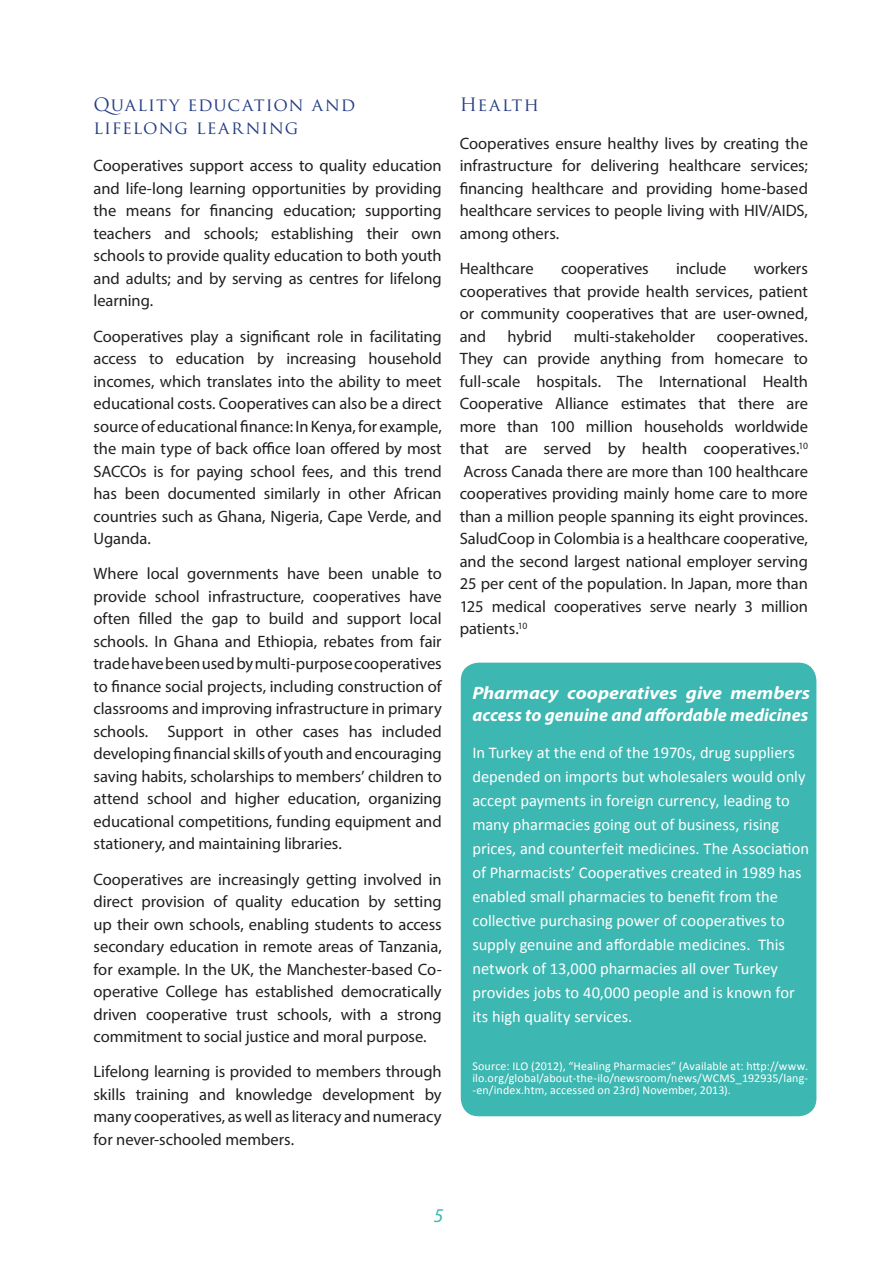
<style>
.page{position:relative;width:893px;height:1263px;background:#fff}
.page>*{position:absolute;margin:0;border:0;box-sizing:border-box;transform-origin:0 0}
.Body_Text{font:italic 19.5px "Myriad Pro";color:#3cb7b1}
.Body_Text-2{font:italic 700 18px/22.5px "Myriad Pro";color:#fff;scale:1.1 1}
.Subtitle{font:18px/22.5px "Trajan Pro";letter-spacing:.05em;color:#253d83}
.Body_Text-3{font:16.5px/22.5px "Myriad Pro";letter-spacing:-.005em;color:#231f20;text-align:justify}
.Main_Quote{font:16.5px/24px "Calibri";color:#fff}
.Main_Quote-2{font:12px/12px "Calibri";letter-spacing:.01em;color:#fff;text-align:justify}
</style>
<div class="page">
<div style="left:461px;top:663px;width:355px;height:453px;background:#3cb7b1;border-radius:18px"></div>
<p class="Subtitle" style="left:94px;top:93px;width:263px">Quality education and lifelong learning</p>
<p class="Body_Text-3" style="left:94px;top:154px;width:350px">Cooperatives support access to quality education and life-long learning opportunities by providing the means for financing education; supporting teachers and schools; establishing their own schools to provide quality education to both youth and adults; and by serving as centres for lifelong learning.</p>
<p class="Body_Text-3" style="left:94px;top:325px;width:350px">Cooperatives play a significant role in facilitating access to education by increasing household incomes, which translates into the ability to meet educational costs. Cooperatives can also be a direct source of educational finance: In Kenya, for example, the main type of back office loan offered by most SACCOs is for paying school fees, and this trend has been documented similarly in other African countries such as Ghana, Nigeria, Cape Verde, and Uganda.</p>
<p class="Body_Text-3" style="left:94px;top:562px;width:350px">Where local governments have been unable to provide school infrastructure, cooperatives have often filled the gap to build and support local schools. In Ghana and Ethiopia, rebates from fair trade have been used by multi-purpose cooperatives to finance social projects, including construction of classrooms and improving infrastructure in primary schools. Support in other cases has included developing financial skills of youth and encouraging saving habits, scholarships to members’ children to attend school and higher education, organizing educational competitions, funding equipment and stationery, and maintaining libraries.</p>
<p class="Body_Text-3" style="left:94px;top:868px;width:350px">Cooperatives are increasingly getting involved in direct provision of quality education by setting up their own schools, enabling students to access secondary education in remote areas of Tanzania, for example. In the UK, the Manchester-based Co&shy;operative College has established democratically driven cooperative trust schools, with a strong commitment to social justice and moral purpose.</p>
<p class="Body_Text-3" style="left:94px;top:1060px;width:350px">Lifelong learning is provided to members through skills training and knowledge development by many cooperatives, as well as literacy and numeracy for never-schooled members.</p>
<p class="Subtitle" style="left:460px;top:93px;width:81px">Health</p>
<p class="Body_Text-3" style="left:460px;top:132px;width:350px">Cooperatives ensure healthy lives by creating the infrastructure for delivering healthcare services; financing healthcare and providing home-based healthcare services to people living with HIV/AIDS, among others.</p>
<p class="Body_Text-3" style="left:460px;top:257px;width:75px">Healthcare</p>
<p class="Body_Text-3" style="left:561px;top:257px;width:89px">cooperatives</p>
<p class="Body_Text-3" style="left:676px;top:257px;width:52px">include</p>
<p class="Body_Text-3" style="left:460px;top:257px;width:350px;text-indent:294px">workers cooperatives that provide health services, patient or community cooperatives that are user-owned, and</p>
<p class="Body_Text-3" style="left:508px;top:325px;width:46px">hybrid</p>
<p class="Body_Text-3" style="left:574px;top:325px;width:123px">multi-stakeholder</p>
<p class="Body_Text-3" style="left:460px;top:325px;width:350px;text-indent:257px">cooperatives.<br>They can provide anything from homecare to full-scale hospitals. The International Health Cooperative Alliance estimates that there are more than 100 million households worldwide that are served by health cooperatives.<sup>10<br></sup>Across Canada there are more than 100 healthcare cooperatives providing mainly home care to more than a million people spanning its eight provinces.<br>SaludCoop in Colombia is a healthcare cooperative, and the second largest national employer serving 25 per cent of the population. In Japan, more than 125 medical cooperatives serve nearly 3 million patients.<sup>10</sup></p>
<p class="Body_Text-2" style="left:472px;top:681px;width:308px">Pharmacy cooperatives give members access to genuine and affordable medicines</p>
<p class="Main_Quote" style="left:472px;top:741px;width:338px">In Turkey at the end of the 1970s, drug suppliers depended on imports but wholesalers would only accept payments in foreign currency, leading to many pharmacies going out of business, rising prices, and counterfeit medicines. The Association of Pharmacists’ Cooperatives created in 1989 has enabled small pharmacies to benefit from the collective purchasing power of cooperatives to supply genuine and affordable medicines. This network of 13,000 pharmacies all over Turkey provides jobs to 40,000 people and is known for its high quality services.</p>
<p class="Main_Quote-2" style="left:472px;top:1060px;width:337px">Source: ILO (2012), “Healing Pharmacies” (Available at: http://www. ilo.org/global/about-the-ilo/newsroom/news/WCMS_192935/lang--en/index.htm, accessed on 23rd) November, 2013).</p>
<p class="Body_Text" style="left:434px;top:1204px;width:11px">5</p>
</div>
